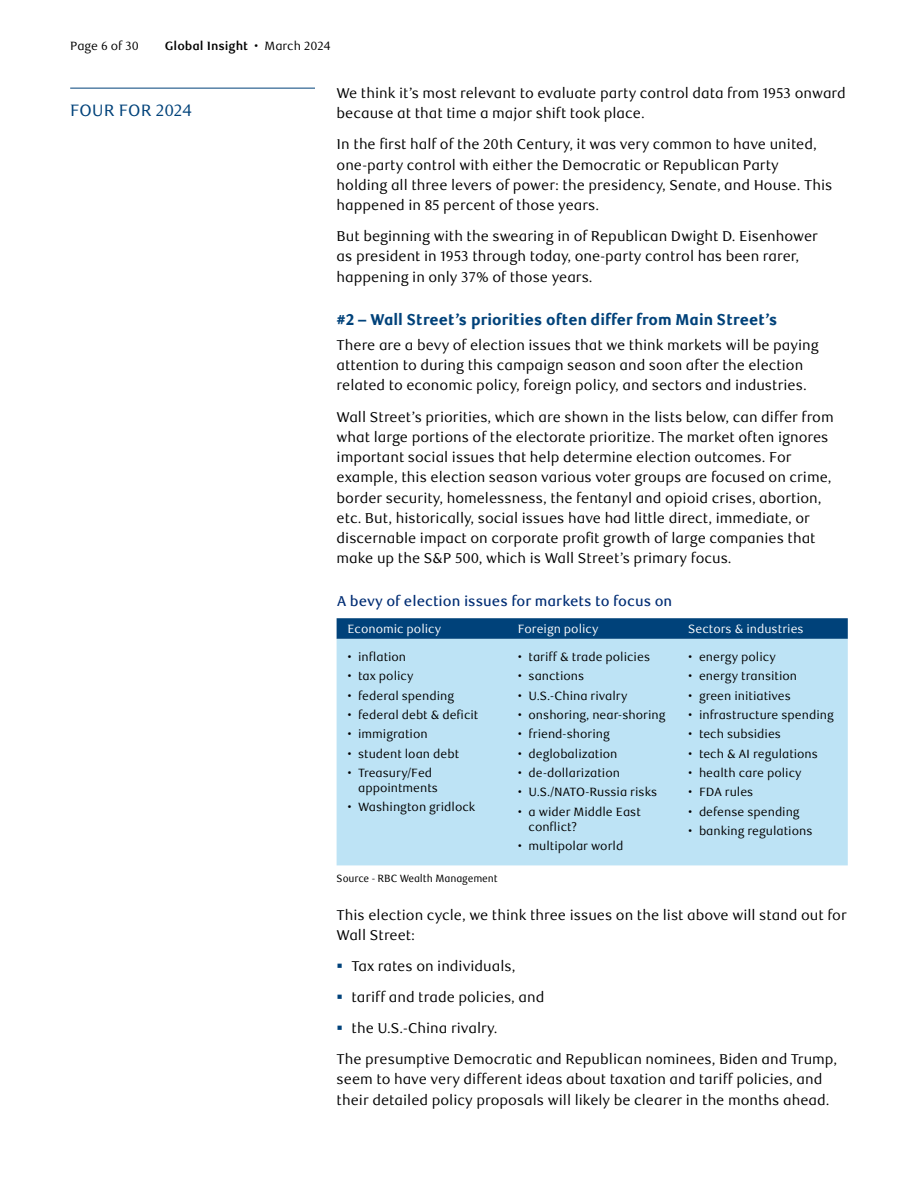
<style>
.page{position:relative;width:918px;height:1188px;background:#fff}
.page>*{position:absolute;margin:0;border:0;box-sizing:border-box;transform-origin:0 0}
.t1{font:16.5px "RBC Text";letter-spacing:-.005em;color:#00427a}
.FA_Focus_Article_FA_subhead_1{font:800 15.75px "RBC Display";letter-spacing:.005em;color:#00427a}
.FA_Focus_Article_FA_body_text{font:14.25px/20.2px "RBC Text";color:#000}
.t2{font:500 14.25px "RBC Text";color:#002d74}
.t3{font:12px/15px "RBC Text";color:#000}
.Tables_Normal_Table_text{font:12px "RBC Text";color:#fff}
.t4{font:700 12px "RBC Text";color:#000}
.Exhibits_Exhibit_Source{font:10.5px "RBC Text Cond";letter-spacing:-.01em;color:#000}
.s1{font-weight:400}
</style>
<div class="page">
<hr style="left:70px;top:88px;width:245px;height:1px;background:#00427a">
<svg style="left:337px;top:618px;width:511px;height:21px;background:#05457c"></svg>
<div style="left:337px;top:639px;width:511px;height:226px;background:#bde3f5"></div>
<p class="t3" style="left:70px;top:38px;width:70px">Page 6 of 30</p>
<p class="t4" style="left:165px;top:38px;width:168px">Global Insight <span class="s1">• March 2024</span></p>
<p class="t1" style="left:70px;top:100px;width:124px">FOUR FOR 2024</p>
<p class="FA_Focus_Article_FA_body_text" style="left:337px;top:83px;width:511px">We think it’s most relevant to evaluate party control data from 1953 onward because at that time a major shift took place.</p>
<p class="FA_Focus_Article_FA_body_text" style="left:337px;top:135px;width:497px">In the first half of the 20th Century, it was very common to have united, one-party control with either the Democratic or Republican Party holding all three levers of power: the presidency, Senate, and House. This happened in 85 percent of those years.</p>
<p class="FA_Focus_Article_FA_body_text" style="left:337px;top:226px;width:483px">But beginning with the swearing in of Republican Dwight D. Eisenhower as president in 1953 through today, one-party control has been rarer, happening in only 37% of those years.</p>
<h3 class="FA_Focus_Article_FA_subhead_1" style="left:337px;top:311px;width:442px">#2 – Wall Street’s priorities often differ from Main Street’s</h3>
<p class="FA_Focus_Article_FA_body_text" style="left:337px;top:335px;width:484px">There are a bevy of election issues that we think markets will be paying attention to during this campaign season and soon after the election related to economic policy, foreign policy, and sectors and industries.</p>
<p class="FA_Focus_Article_FA_body_text" style="left:337px;top:407px;width:499px">Wall Street’s priorities, which are shown in the lists below, can differ from what large portions of the electorate prioritize. The market often ignores important social issues that help determine election outcomes. For example, this election season various voter groups are focused on crime, border security, homelessness, the fentanyl and opioid crises, abortion, etc. But, historically, social issues have had little direct, immediate, or discernable impact on corporate profit growth of large companies that make up the S&amp;P 500, which is Wall Street’s primary focus.</p>
<p class="t2" style="left:337px;top:593px;width:337px">A bevy of election issues for markets to focus on</p>
<p class="Tables_Normal_Table_text" style="left:347px;top:622px;width:95px">Economic policy</p>
<p class="Tables_Normal_Table_text" style="left:518px;top:622px;width:82px">Foreign policy</p>
<p class="Tables_Normal_Table_text" style="left:688px;top:622px;width:117px">Sectors &amp; industries</p>
<p class="t3" style="left:347px;top:650px;width:60px">• inflation</p>
<p class="t3" style="left:347px;top:669px;width:68px">• tax policy</p>
<p class="t3" style="left:347px;top:688px;width:108px">• federal spending</p>
<p class="t3" style="left:347px;top:708px;width:133px">• federal debt &amp; deficit</p>
<p class="t3" style="left:347px;top:727px;width:82px">• immigration</p>
<p class="t3" style="left:347px;top:746px;width:113px">• student loan debt</p>
<p class="t3" style="left:358px;top:766px;width:81px;text-indent:-11px">• Treasury/Fed appointments</p>
<p class="t3" style="left:347px;top:800px;width:129px">• Washington gridlock</p>
<p class="t3" style="left:518px;top:650px;width:134px">• tariff &amp; trade policies</p>
<p class="t3" style="left:518px;top:669px;width:68px">• sanctions</p>
<p class="t3" style="left:518px;top:688px;width:111px">• U.S.-China rivalry</p>
<p class="t3" style="left:518px;top:708px;width:149px">• onshoring, near-shoring</p>
<p class="t3" style="left:518px;top:727px;width:93px">• friend-shoring</p>
<p class="t3" style="left:518px;top:746px;width:101px">• deglobalization</p>
<p class="t3" style="left:518px;top:766px;width:104px">• de-dollarization</p>
<p class="t3" style="left:518px;top:785px;width:141px">• U.S./NATO-Russia risks</p>
<p class="t3" style="left:529px;top:804px;width:114px;text-indent:-11px">• a wider Middle East conflict?</p>
<p class="t3" style="left:518px;top:839px;width:107px">• multipolar world</p>
<p class="t3" style="left:688px;top:650px;width:89px">• energy policy</p>
<p class="t3" style="left:688px;top:669px;width:110px">• energy transition</p>
<p class="t3" style="left:688px;top:688px;width:104px">• green initiatives</p>
<p class="t3" style="left:688px;top:708px;width:147px">• infrastructure spending</p>
<p class="t3" style="left:688px;top:727px;width:94px">• tech subsidies</p>
<p class="t3" style="left:688px;top:746px;width:131px">• tech &amp; AI regulations</p>
<p class="t3" style="left:688px;top:766px;width:115px">• health care policy</p>
<p class="t3" style="left:688px;top:785px;width:67px">• FDA rules</p>
<p class="t3" style="left:688px;top:804px;width:113px">• defense spending</p>
<p class="t3" style="left:688px;top:824px;width:126px">• banking regulations</p>
<p class="Exhibits_Exhibit_Source" style="left:337px;top:872px;width:163px">Source - RBC Wealth Management</p>
<p class="FA_Focus_Article_FA_body_text" style="left:337px;top:905px;width:512px">This election cycle, we think three issues on the list above will stand out for<br>Wall Street:</p>
<p class="FA_Focus_Article_FA_body_text" style="left:351px;top:956px;width:165px">Tax rates on individuals,</p>
<p class="FA_Focus_Article_FA_body_text" style="left:351px;top:987px;width:194px">tariff and trade policies, and</p>
<p class="FA_Focus_Article_FA_body_text" style="left:351px;top:1018px;width:147px">the U.S.-China rivalry.</p>
<p class="FA_Focus_Article_FA_body_text" style="left:337px;top:1049px;width:502px">The presumptive Democratic and Republican nominees, Biden and Trump, seem to have very different ideas about taxation and tariff policies, and their detailed policy proposals will likely be clearer in the months ahead.</p>
</div>
